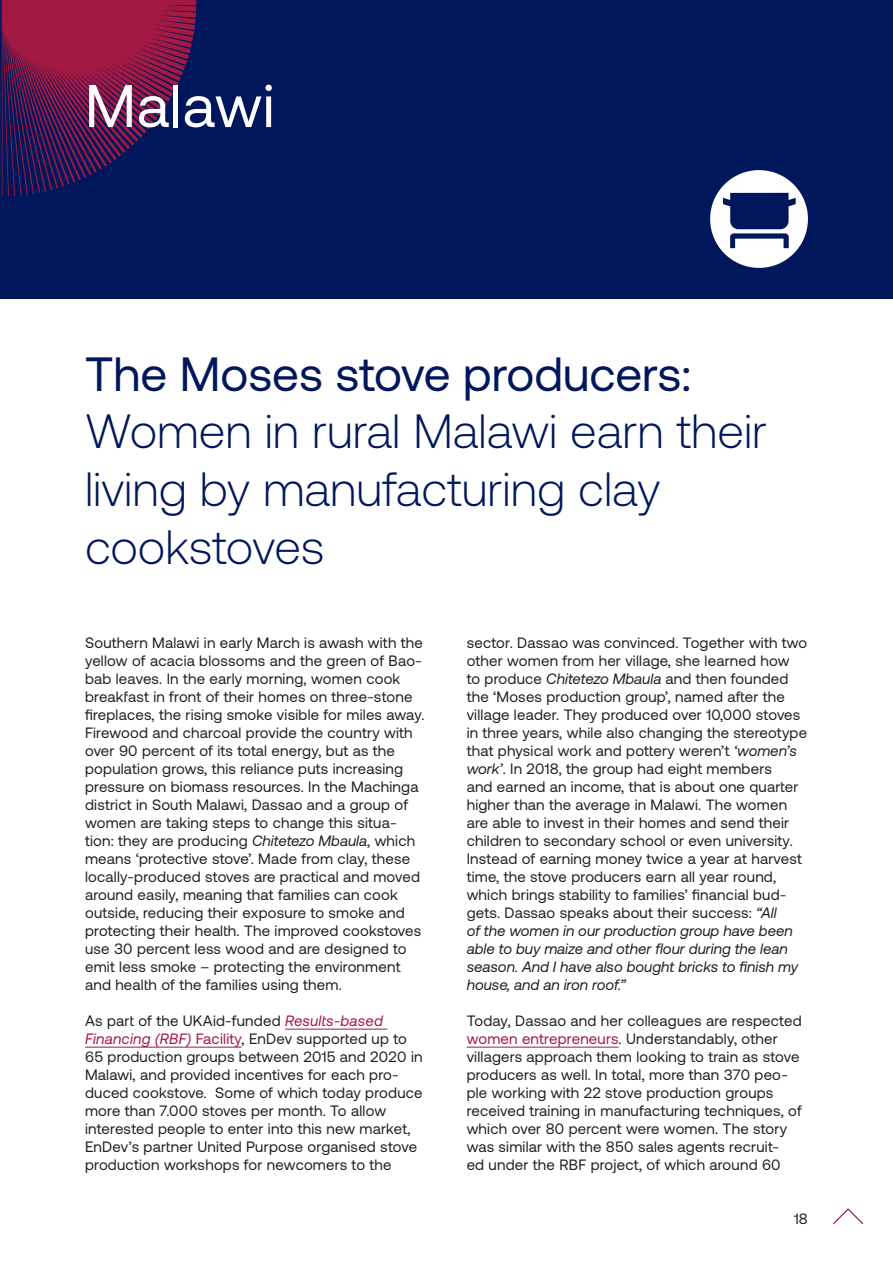
<style>
.page{position:relative;width:893px;height:1263px;background:#fff}
.page>*{position:absolute;margin:0;border:0;box-sizing:border-box;transform-origin:0 0}
.Flisstext{font:60px "Aeonik";letter-spacing:.015em;color:#fff}
.Flisstext-2{font:300 48px/57.6px "Aeonik";color:#00175c}
.Flisstext-3{font:48px "Aeonik";color:#00175c}
.Flisstext-4{font:15px/18px "Aeonik";letter-spacing:.015em;color:#231f20}
.Liste_1{font:15px "Aeonik";color:#231f20}
.s1{font-style:italic}
.s2{font-style:italic;color:#a21942}
.s3{color:#a21942}
</style>
<div class="page">
<div style="left:0;top:0;width:893px;height:299px;background:#00175c"></div>
<svg style="left:2px;top:0;width:194px;height:197px"></svg>
<hr style="left:285px;top:1029px;width:102px;height:1px;background:#a21942">
<hr style="left:85px;top:1047px;width:157px;height:1px;background:#a21942">
<hr style="left:467px;top:1047px;width:152px;height:1px;background:#a21942">
<svg style="left:710px;top:170px;width:98px;height:98px"></svg>
<svg style="left:833px;top:1208px;width:31px;height:17px"></svg>
<p class="Flisstext" style="left:85px;top:73px;width:191px">Malawi</p>
<p class="Flisstext-3" style="left:85px;top:348px;width:608px">The Moses stove producers:</p>
<p class="Flisstext-2" style="left:85px;top:403px;width:684px">Women in rural Malawi earn their living by manufacturing clay cookstoves</p>
<p class="Flisstext-4" style="left:85px;top:634px;width:341px">Southern Malawi in early March is awash with the yellow of acacia blossoms and the green of Bao&shy;bab leaves. In the early morning, women cook breakfast in front of their homes on three-stone fireplaces, the rising smoke visible for miles away.<br>Firewood and charcoal provide the country with over 90 percent of its total energy, but as the population grows, this reliance puts increasing pressure on biomass resources. In the Machinga district in South Malawi, Dassao and a group of women are taking steps to change this situa&shy;tion: they are producing <span class="s1">Chitetezo Mbaula</span>, which means ‘protective stove’. Made from clay, these locally-produced stoves are practical and moved around easily, meaning that families can cook outside, reducing their exposure to smoke and protecting their health. The improved cookstoves use 30 percent less wood and are designed to emit less smoke – protecting the environment and health of the families using them.</p>
<p class="Flisstext-4" style="left:85px;top:1012px;width:339px">As part of the UKAid-funded <span class="s2">Results-based Financing (RBF)</span> <span class="s3">Facility</span>, EnDev supported up to 65 production groups between 2015 and 2020 in Malawi, and provided incentives for each pro&shy;duced cookstove. Some of which today produce more than 7.000 stoves per month. To allow interested people to enter into this new market, EnDev’s partner United Purpose organised stove production workshops for newcomers to the</p>
<p class="Flisstext-4" style="left:467px;top:634px;width:342px">sector. Dassao was convinced. Together with two other women from her village, she learned how<br>to produce <span class="s1">Chitetezo Mbaula</span> and then founded the ‘Moses production group’, named after the village leader. They produced over 10,000 stoves in three years, while also changing the stereotype that physical work and pottery weren’t <span class="s1">‘women’s work’</span>. In 2018, the group had eight members<br>and earned an income, that is about one quarter higher than the average in Malawi. The women are able to invest in their homes and send their children to secondary school or even university.<br>Instead of earning money twice a year at harvest time, the stove producers earn all year round, which brings stability to families’ financial bud&shy;gets. Dassao speaks about their success: <span class="s1">“All<br>of the women in our production group have been able to buy maize and other flour during the lean season. And I have also bought bricks to finish my house, and an iron roof.”</span></p>
<p class="Flisstext-4" style="left:467px;top:1012px;width:336px">Today, Dassao and her colleagues are respected <span class="s3">women entrepreneurs</span>. Understandably, other villagers approach them looking to train as stove producers as well. In total, more than 370 peo&shy;ple working with 22 stove production groups received training in manufacturing techniques, of which over 80 percent were women. The story was similar with the 850 sales agents recruit-<br>ed under the RBF project, of which around 60</p>
<p class="Liste_1" style="left:794px;top:1211px;width:15px">18</p>
</div>
